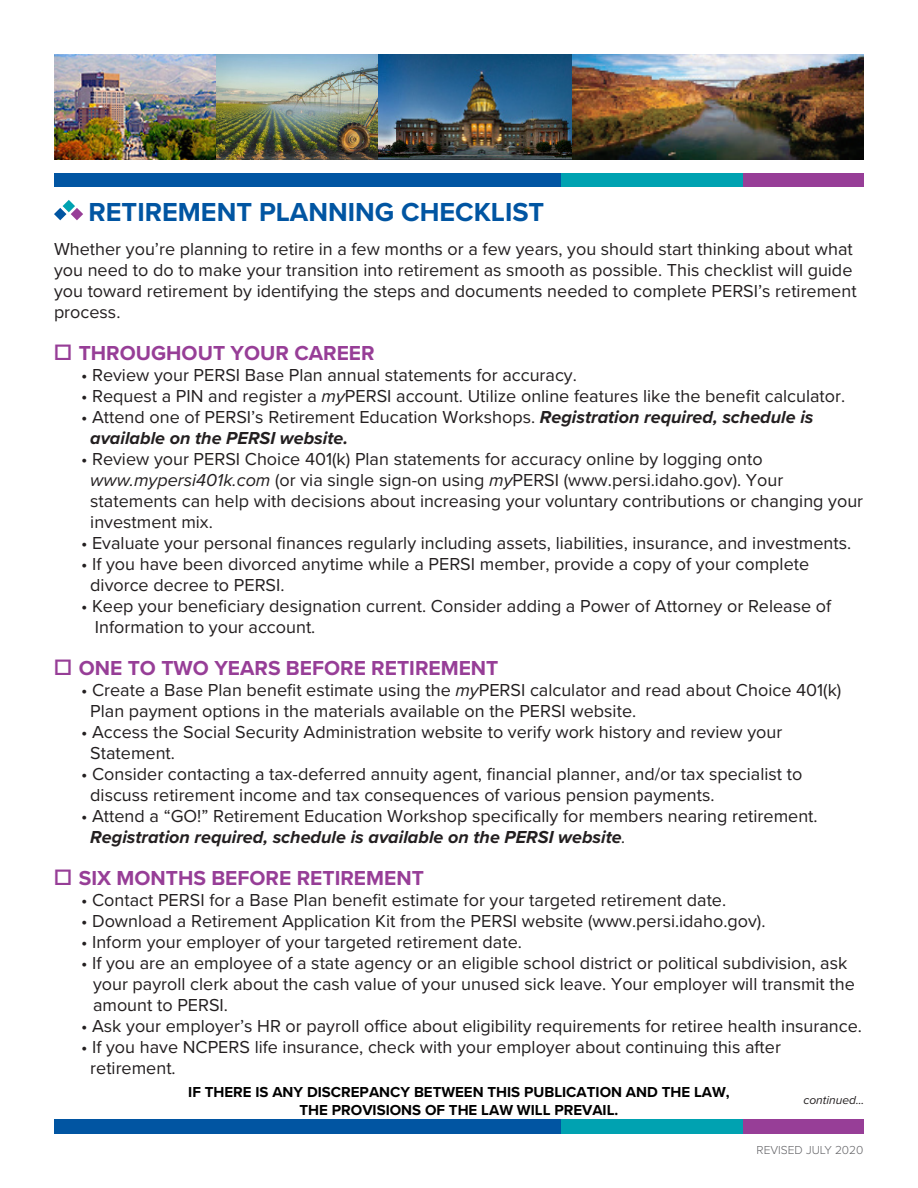
<style>
.page{position:relative;width:918px;height:1188px;background:#fff}
.page>*{position:absolute;margin:0;border:0;box-sizing:border-box;transform-origin:0 0}
.Headline{font:700 27px "Proxima Nova";color:#0155a2}
.NTU_body_text{font:700 21px "Proxima Nova";color:#973e97}
.NTU_body_text-2{font:18px/21px "Proxima Nova";color:#231f20}
.NTU_body_text-3{font:italic 700 18px "Proxima Nova";color:#231f20}
.t1{font:700 15px "Proxima Nova";color:#000}
.t2{font:300 12px "Proxima Nova";color:#636366}
.t3{font:italic 12px "Proxima Nova";color:#231f20}
.s1{font-size:27px}
.s2{font-style:italic}
.s3{font-weight:700;font-style:italic}
.s4{font-weight:400}
</style>
<div class="page">
<div style="left:689px;top:173px;width:175px;height:13px;background:#973e97"></div>
<div style="left:484px;top:173px;width:258px;height:13px;background:#00a2b1"></div>
<div style="left:54px;top:173px;width:507px;height:13px;background:#0155a2"></div>
<div style="left:689px;top:1119px;width:175px;height:15px;background:#973e97"></div>
<div style="left:484px;top:1119px;width:258px;height:15px;background:#00a2b1"></div>
<div style="left:54px;top:1119px;width:507px;height:15px;background:#0155a2"></div>
<svg style="left:54px;top:200px;width:29px;height:20px"></svg>
<img style="left:54px;top:54px;width:810px;height:105px">
<p class="Headline" style="left:89px;top:192px;width:457px">RETIREMENT PLANNING CHECKLIST</p>
<p class="NTU_body_text-2" style="left:54px;top:237px;width:804px">Whether you’re planning to retire in a few months or a few years, you should start thinking about what you need to do to make your transition into retirement as smooth as possible. This checklist will guide you toward retirement by identifying the steps and documents needed to complete PERSI’s retirement process.</p>
<p class="NTU_body_text" style="left:54px;top:337px;width:322px"><span class="s1">☐</span> THROUGHOUT YOUR CAREER</p>
<p class="NTU_body_text-2" style="left:81px;top:363px;width:497px">• Review your PERSI Base Plan annual statements for accuracy.</p>
<p class="NTU_body_text-2" style="left:81px;top:384px;width:766px">• Request a PIN and register a <span class="s2">my</span>PERSI account. Utilize online features like the benefit calculator.</p>
<p class="NTU_body_text-2" style="left:81px;top:405px;width:734px">• Attend one of PERSI’s Retirement Education Workshops. <span class="s3">Registration required, schedule is</span></p>
<p class="NTU_body_text-3" style="left:90px;top:424px;width:259px">available on the PERSI website.</p>
<p class="NTU_body_text-2" style="left:81px;top:447px;width:683px">• Review your PERSI Choice 401(k) Plan statements for accuracy online by logging onto</p>
<p class="NTU_body_text-2" style="left:90px;top:468px;width:774px"><span class="s2">www.mypersi401k.com</span> (or via single sign-on using <span class="s2">my</span>PERSI (www.persi.idaho.gov). Your statements can help with decisions about increasing your voluntary contributions or changing your investment mix.</p>
<p class="NTU_body_text-2" style="left:81px;top:531px;width:772px">• Evaluate your personal finances regularly including assets, liabilities, insurance, and investments.</p>
<p class="NTU_body_text-2" style="left:81px;top:552px;width:730px">• If you have been divorced anytime while a PERSI member, provide a copy of your complete</p>
<p class="NTU_body_text-2" style="left:90px;top:573px;width:196px">divorce decree to PERSI.</p>
<p class="NTU_body_text-2" style="left:95px;top:594px;width:738px;text-indent:-14px">• Keep your beneficiary designation current. Consider adding a Power of Attorney or Release of<br>Information to your account.</p>
<p class="NTU_body_text" style="left:54px;top:652px;width:446px"><span class="s1">☐</span> ONE TO TWO YEARS BEFORE RETIREMENT</p>
<p class="NTU_body_text-2" style="left:90px;top:678px;width:753px;text-indent:-9px">• Create a Base Plan benefit estimate using the <span class="s2">my</span>PERSI calculator and read about Choice 401(k)<br>Plan payment options in the materials available on the PERSI website.</p>
<p class="NTU_body_text-2" style="left:81px;top:720px;width:703px">• Access the Social Security Administration website to verify work history and review your</p>
<p class="NTU_body_text-2" style="left:90px;top:741px;width:86px">Statement.</p>
<p class="NTU_body_text-2" style="left:81px;top:762px;width:723px">• Consider contacting a tax-deferred annuity agent, financial planner, and/or tax specialist to</p>
<p class="NTU_body_text-2" style="left:90px;top:783px;width:626px">discuss retirement income and tax consequences of various pension payments.</p>
<p class="NTU_body_text-2" style="left:81px;top:804px;width:738px">• Attend a “GO!” Retirement Education Workshop specifically for members nearing retirement.</p>
<p class="NTU_body_text-3" style="left:90px;top:823px;width:537px">Registration required, schedule is available on the PERSI website<span class="s4">.</span></p>
<p class="NTU_body_text" style="left:54px;top:862px;width:371px"><span class="s1">☐</span> SIX MONTHS BEFORE RETIREMENT</p>
<p class="NTU_body_text-2" style="left:81px;top:888px;width:647px">• Contact PERSI for a Base Plan benefit estimate for your targeted retirement date.</p>
<p class="NTU_body_text-2" style="left:81px;top:909px;width:686px">• Download a Retirement Application Kit from the PERSI website (www.persi.idaho.gov).</p>
<p class="NTU_body_text-2" style="left:81px;top:930px;width:443px">• Inform your employer of your targeted retirement date.</p>
<p class="NTU_body_text-2" style="left:93px;top:951px;width:763px;text-indent:-12px">• If you are an employee of a state agency or an eligible school district or political subdivision, ask your payroll clerk about the cash value of your unused sick leave. Your employer will transmit the amount to PERSI.</p>
<p class="NTU_body_text-2" style="left:81px;top:1014px;width:783px">• Ask your employer’s HR or payroll office about eligibility requirements for retiree health insurance.</p>
<p class="NTU_body_text-2" style="left:81px;top:1035px;width:701px">• If you have NCPERS life insurance, check with your employer about continuing this after</p>
<p class="NTU_body_text-2" style="left:90px;top:1056px;width:87px">retirement.</p>
<p class="t1" style="left:188px;top:1080px;width:543px">IF THERE IS ANY DISCREPANCY BETWEEN THIS PUBLICATION AND THE LAW,</p>
<p class="t1" style="left:300px;top:1098px;width:320px">THE PROVISIONS OF THE LAW WILL PREVAIL.</p>
<p class="t2" style="left:757px;top:1141px;width:109px">REVISED JULY 2020</p>
<p class="t3" style="left:804px;top:1091px;width:62px">continued...</p>
</div>
